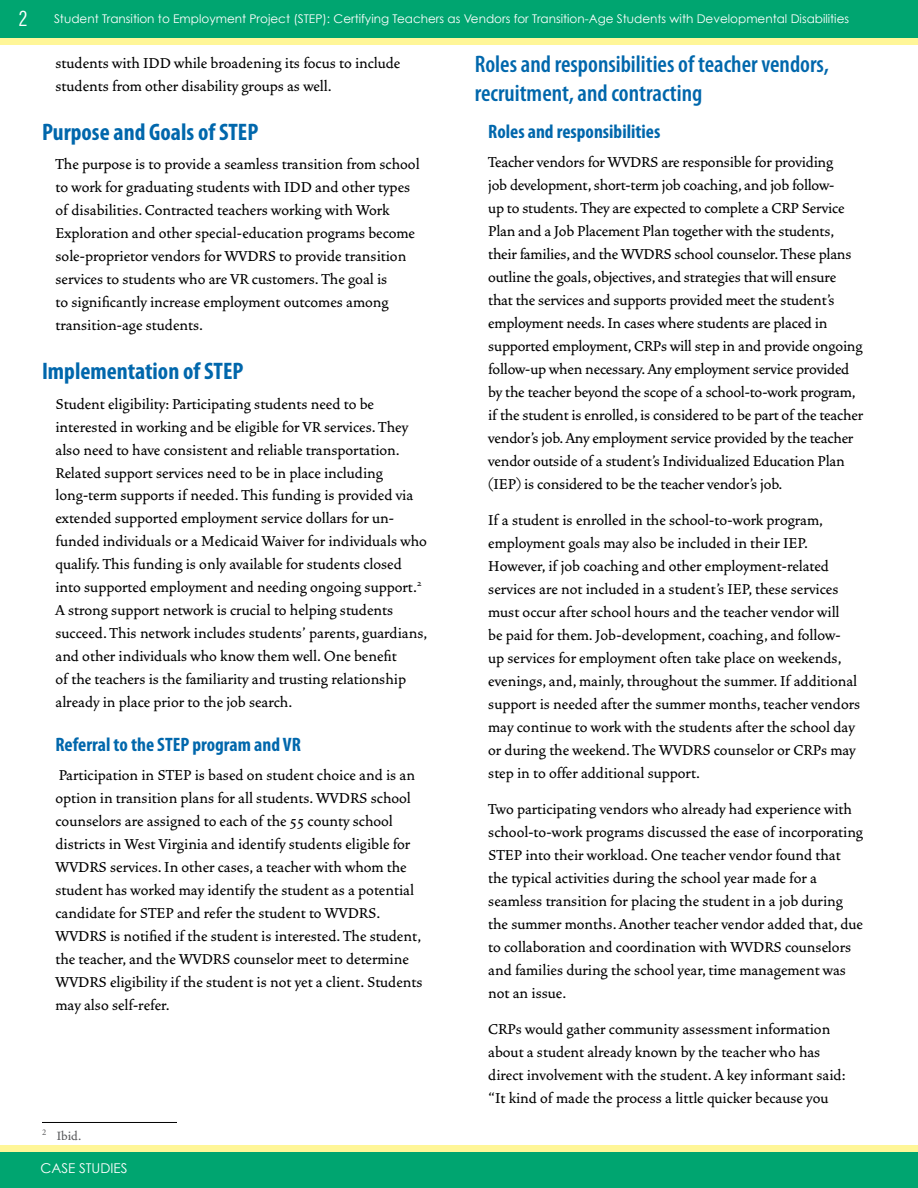
<style>
.page{position:relative;width:918px;height:1188px;background:#fff}
.page>*{position:absolute;margin:0;border:0;box-sizing:border-box;transform-origin:0 0}
.t1{font:600 condensed 24px/28.8px "Myriad Pro";color:#0067ac}
.t2{font:700 condensed 24px "Myriad Pro";color:#0067ac}
.t3{font:700 condensed 19.5px "Myriad Pro";color:#0067ac}
.t4{font:500 18px/23px "Vendetta";color:#000}
.t5{font:500 15px "Vendetta";color:#58595b}
.t6{font:13.5px "Century Gothic";color:#fff}
.t7{font:12px "Century Gothic";color:#fff}
.s1{font-family:"Trade Gothic Cond Eighteen";font-size:21px}
</style>
<div class="page">
<div style="left:0;top:1146px;width:918px;height:12px;background:#fff698"></div>
<div style="left:0;top:33px;width:918px;height:12px;background:#fff698"></div>
<div style="left:0;top:0;width:918px;height:38px;background:#00a570"></div>
<div style="left:0;top:1152px;width:918px;height:36px;background:#00a570"></div>
<hr style="left:42px;top:1122px;width:135px;height:1px;background:#000">
<p class="t7" style="left:19px;top:11px;width:832px"><span class="s1">2</span> Student Transition to Employment Project (STEP): Certifying Teachers as Vendors for Transition-Age Students with Developmental Disabilities</p>
<p class="t4" style="left:55px;top:51px;width:346px">students with IDD while broadening its focus to include students from other disability groups as well.</p>
<h1 class="t2" style="left:42px;top:118px;width:218px">Purpose and Goals of STEP</h1>
<p class="t4" style="left:56px;top:153px;width:366px">The purpose is to provide a seamless transition from school to work for graduating students with IDD and other types of disabilities. Contracted teachers working with Work Exploration and other special-education programs become sole-proprietor vendors for WVDRS to provide transition services to students who are VR customers. The goal is<br>to significantly increase employment outcomes among transition-age students.</p>
<h1 class="t2" style="left:42px;top:358px;width:203px">Implementation of STEP</h1>
<p class="t4" style="left:56px;top:392px;width:373px">Student eligibility: Participating students need to be interested in working and be eligible for VR services. They also need to have consistent and reliable transportation.<br>Related support services need to be in place including long-term supports if needed. This funding is provided via extended supported employment service dollars for un&shy;funded individuals or a Medicaid Waiver for individuals who qualify. This funding is only available for students closed into supported employment and needing ongoing support.<sup>2<br></sup>A strong support network is crucial to helping students succeed. This network includes students’ parents, guardians, and other individuals who know them well. One benefit<br>of the teachers is the familiarity and trusting relationship already in place prior to the job search.</p>
<p class="t3" style="left:56px;top:733px;width:247px">Referral to the STEP program and VR</p>
<p class="t4" style="left:56px;top:764px;width:369px">Participation in STEP is based on student choice and is an option in transition plans for all students. WVDRS school counselors are assigned to each of the 55 county school districts in West Virginia and identify students eligible for WVDRS services. In other cases, a teacher with whom the student has worked may identify the student as a potential candidate for STEP and refer the student to WVDRS.<br>WVDRS is notified if the student is interested. The student, the teacher, and the WVDRS counselor meet to determine WVDRS eligibility if the student is not yet a client. Students may also self-refer.</p>
<p class="t5" style="left:42px;top:1129px;width:41px"><sup>2</sup> Ibid.</p>
<p class="t6" style="left:40px;top:1160px;width:89px">CASE STUDIES</p>
<h1 class="t1" style="left:475px;top:50px;width:356px">Roles and responsibilities of teacher vendors, recruitment, and contracting</h1>
<p class="t3" style="left:488px;top:120px;width:174px">Roles and responsibilities</p>
<p class="t4" style="left:488px;top:151px;width:376px">Teacher vendors for WVDRS are responsible for providing<br>job development, short-term job coaching, and job follow-<br>up to students. They are expected to complete a CRP Service Plan and a Job Placement Plan together with the students, their families, and the WVDRS school counselor. These plans outline the goals, objectives, and strategies that will ensure that the services and supports provided meet the student’s employment needs. In cases where students are placed in supported employment, CRPs will step in and provide ongoing follow-up when necessary. Any employment service provided by the teacher beyond the scope of a school-to-work program, if the student is enrolled, is considered to be part of the teacher vendor’s job. Any employment service provided by the teacher vendor outside of a student’s Individualized Education Plan (IEP) is considered to be the teacher vendor’s job.</p>
<p class="t4" style="left:488px;top:509px;width:374px">If a student is enrolled in the school-to-work program, employment goals may also be included in their IEP.<br>However, if job coaching and other employment-related services are not included in a student’s IEP, these services must occur after school hours and the teacher vendor will<br>be paid for them. Job-development, coaching, and follow&shy;up services for employment often take place on weekends, evenings, and, mainly, throughout the summer. If additional support is needed after the summer months, teacher vendors may continue to work with the students after the school day or during the weekend. The WVDRS counselor or CRPs may step in to offer additional support.</p>
<p class="t4" style="left:488px;top:798px;width:376px">Two participating vendors who already had experience with school-to-work programs discussed the ease of incorporating STEP into their workload. One teacher vendor found that the typical activities during the school year made for a seamless transition for placing the student in a job during the summer months. Another teacher vendor added that, due to collaboration and coordination with WVDRS counselors and families during the school year, time management was not an issue.</p>
<p class="t4" style="left:488px;top:1018px;width:359px">CRPs would gather community assessment information about a student already known by the teacher who has direct involvement with the student. A key informant said: “It kind of made the process a little quicker because you</p>
</div>
